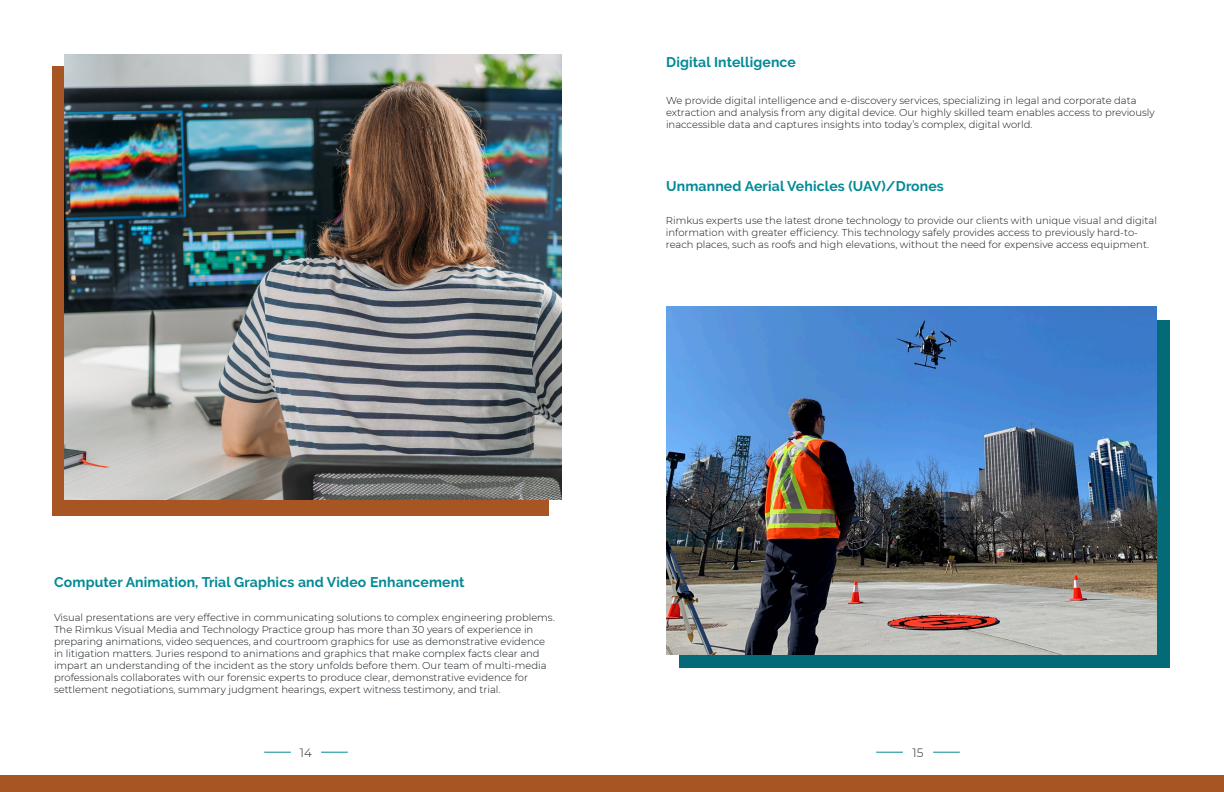
<style>
.page{position:relative;width:1224px;height:792px;background:#fff}
.page>*{position:absolute;margin:0;border:0;box-sizing:border-box;transform-origin:0 0}
.t1{font:700 14px "Raleway";letter-spacing:.01em;color:#038a96}
.t2{font:300 12px "Montserrat";color:#231f20}
.t3{font:300 10px/12px "Montserrat";color:#0e1419}
</style>
<div class="page">
<svg style="left:933px;top:752px;width:27px;height:1px"></svg>
<svg style="left:876px;top:752px;width:27px;height:1px"></svg>
<svg style="left:321px;top:752px;width:27px;height:1px"></svg>
<svg style="left:264px;top:752px;width:27px;height:1px"></svg>
<div style="left:0;top:776px;width:1224px;height:16px;background:#a65523"></div>
<div style="left:52px;top:66px;width:497px;height:450px;background:#a65523"></div>
<img style="left:65px;top:54px;width:497px;height:446px">
<div style="left:679px;top:320px;width:491px;height:348px;background:#046a78"></div>
<img style="left:666px;top:307px;width:491px;height:348px">
<h1 class="t1" style="left:666px;top:54px;width:131px">Digital Intelligence</h1>
<p class="t3" style="left:666px;top:94px;width:490px">We provide digital intelligence and e-discovery services, specializing in legal and corporate data extraction and analysis from any digital device. Our highly skilled team enables access to previously inaccessible data and captures insights into today’s complex, digital world.</p>
<h1 class="t1" style="left:666px;top:178px;width:279px">Unmanned Aerial Vehicles (UAV)/Drones</h1>
<p class="t3" style="left:666px;top:214px;width:493px">Rimkus experts use the latest drone technology to provide our clients with unique visual and digital information with greater efficiency. This technology safely provides access to previously hard-to&shy;reach places, such as roofs and high elevations, without the need for expensive access equipment.</p>
<h1 class="t1" style="left:54px;top:574px;width:412px">Computer Animation, Trial Graphics and Video Enhancement</h1>
<p class="t3" style="left:54px;top:611px;width:502px">Visual presentations are very effective in communicating solutions to complex engineering problems.<br>The Rimkus Visual Media and Technology Practice group has more than 30 years of experience in preparing animations, video sequences, and courtroom graphics for use as demonstrative evidence in litigation matters. Juries respond to animations and graphics that make complex facts clear and impart an understanding of the incident as the story unfolds before them. Our team of multi-media professionals collaborates with our forensic experts to produce clear, demonstrative evidence for settlement negotiations, summary judgment hearings, expert witness testimony, and trial.</p>
<p class="t2" style="left:300px;top:744px;width:14px">14</p>
<p class="t2" style="left:913px;top:744px;width:12px">15</p>
</div>
